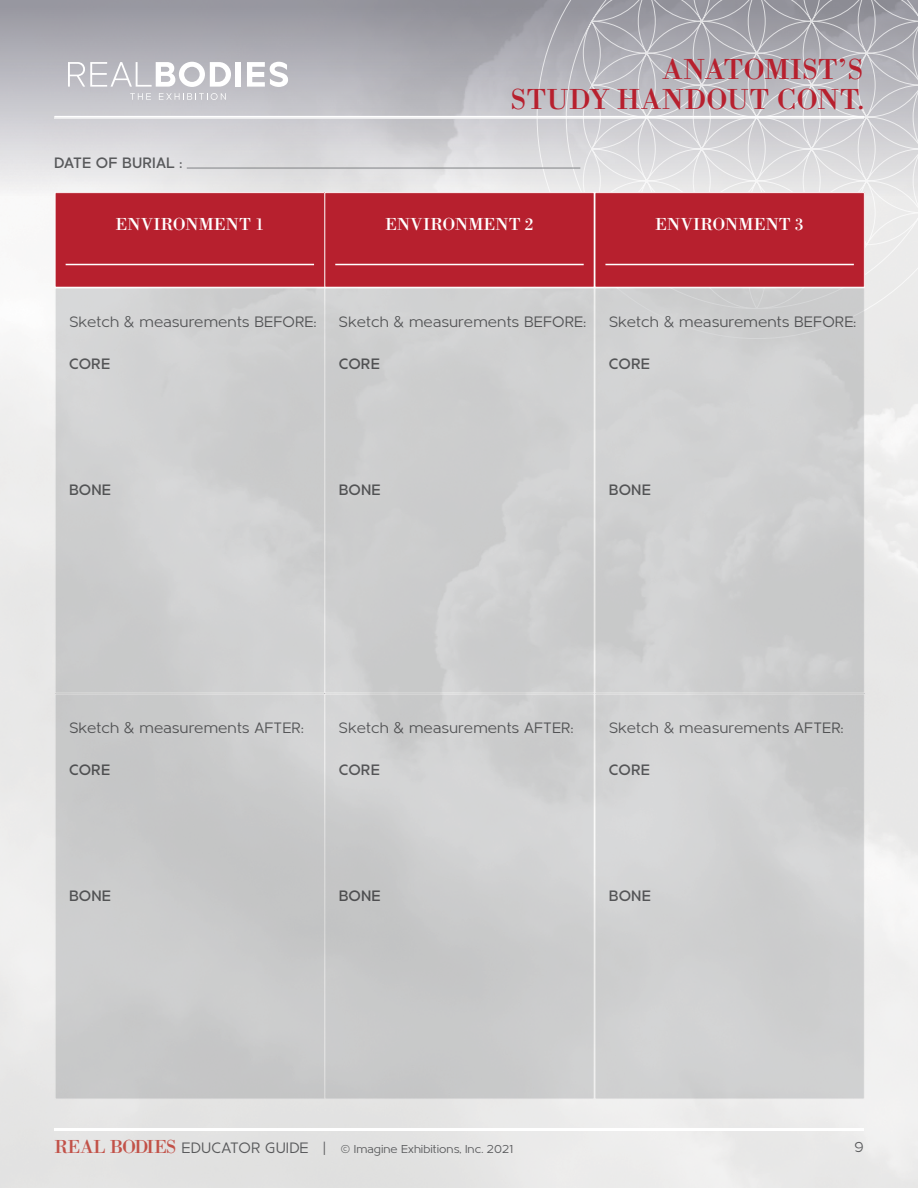
<style>
.page{position:relative;width:918px;height:1188px;background:#fff}
.page>*{position:absolute;margin:0;border:0;box-sizing:border-box;transform-origin:0 0}
.t1{font:30px/30px "Bodoni XT";letter-spacing:-.005em;color:#b7202e;text-align:right}
.t2{font:18px "Bodoni XT";letter-spacing:.005em;color:#fff}
.t3{font:15.75px "Metrisch";color:#58595b}
.t4{font:500 15.75px "Metrisch";letter-spacing:.005em;color:#58595b}
.t5{font:15px "Metrisch";color:#58595b}
.t6{font:12px "Metrisch";color:#58595b}
.s1{font-family:"Bodoni XT";font-size:19.5px;color:#c25148}
.s2{font-size:15.75px}
</style>
<div class="page">
<div style="left:0;top:1px;width:918px;height:194px;background:linear-gradient(to bottom,#93939c,#eeeeef)"></div>
<hr style="left:55px;top:117px;width:809px;height:2px;background:#ebebec">
<svg style="left:536px;top:0;width:382px;height:339px;background:#c7c6ca"></svg>
<hr style="left:55px;top:116px;width:809px;height:1px;background:#fff">
<div style="left:236px;top:62px;width:5px;height:25px;background:#fff"></div>
<svg style="left:247px;top:62px;width:41px;height:31px"></svg>
<svg style="left:68px;top:62px;width:163px;height:44px"></svg>
<hr style="left:187px;top:168px;width:393px;height:1px;background:#808285">
<div style="left:325px;top:288px;width:269px;height:405px;background:#cdcece"></div>
<div style="left:324px;top:288px;width:271px;height:406px;border:1px solid #fff"></div>
<div style="left:325px;top:694px;width:269px;height:405px;background:#cbcbcc"></div>
<div style="left:324px;top:694px;width:271px;height:405px;border:1px solid #fff"></div>
<div style="left:55px;top:288px;width:270px;height:405px;background:#d0d1d1"></div>
<div style="left:55px;top:288px;width:270px;height:406px;border:1px solid #fff"></div>
<div style="left:55px;top:694px;width:270px;height:405px;background:#c8c9c9"></div>
<div style="left:55px;top:694px;width:270px;height:405px;border:1px solid #fff"></div>
<div style="left:595px;top:288px;width:269px;height:405px;background:#d0d1d1"></div>
<div style="left:595px;top:288px;width:270px;height:406px;border:1px solid #fff"></div>
<div style="left:595px;top:694px;width:269px;height:405px;background:#d0d1d1"></div>
<div style="left:595px;top:694px;width:270px;height:405px;border:1px solid #fff"></div>
<div style="left:55px;top:193px;width:270px;height:94px;background:#b7202e"></div>
<hr style="left:66px;top:264px;width:248px;height:1px;background:#fff">
<div style="left:55px;top:192px;width:270px;height:96px;border:1px solid #fff"></div>
<div style="left:325px;top:193px;width:269px;height:94px;background:#b7202e"></div>
<hr style="left:335px;top:264px;width:249px;height:1px;background:#fff">
<div style="left:324px;top:192px;width:271px;height:96px;border:1px solid #fff"></div>
<div style="left:595px;top:193px;width:269px;height:94px;background:#b7202e"></div>
<hr style="left:605px;top:264px;width:249px;height:1px;background:#fff">
<div style="left:595px;top:192px;width:270px;height:96px;border:1px solid #fff"></div>
<p class="t4" style="left:54px;top:154px;width:130px">DATE OF BURIAL :</p>
<h1 class="t1" style="left:510px;top:54px;width:355px">ANATOMIST’S<br>STUDY HANDOUT CONT.</h1>
<p class="t2" style="left:116px;top:213px;width:150px">ENVIRONMENT 1</p>
<p class="t2" style="left:385px;top:213px;width:150px">ENVIRONMENT 2</p>
<p class="t2" style="left:655px;top:213px;width:150px">ENVIRONMENT 3</p>
<p class="t3" style="left:69px;top:313px;width:249px">Sketch &amp; measurements BEFORE:</p>
<p class="t4" style="left:69px;top:355px;width:43px">CORE</p>
<p class="t3" style="left:339px;top:313px;width:249px">Sketch &amp; measurements BEFORE:</p>
<p class="t4" style="left:339px;top:355px;width:43px">CORE</p>
<p class="t3" style="left:609px;top:313px;width:249px">Sketch &amp; measurements BEFORE:</p>
<p class="t4" style="left:609px;top:355px;width:43px">CORE</p>
<p class="t4" style="left:69px;top:481px;width:43px">BONE</p>
<p class="t4" style="left:339px;top:481px;width:43px">BONE</p>
<p class="t4" style="left:609px;top:481px;width:43px">BONE</p>
<p class="t3" style="left:69px;top:719px;width:236px">Sketch &amp; measurements AFTER:</p>
<p class="t4" style="left:69px;top:761px;width:43px">CORE</p>
<p class="t3" style="left:339px;top:719px;width:236px">Sketch &amp; measurements AFTER:</p>
<p class="t4" style="left:339px;top:761px;width:43px">CORE</p>
<p class="t3" style="left:609px;top:719px;width:236px">Sketch &amp; measurements AFTER:</p>
<p class="t4" style="left:609px;top:761px;width:43px">CORE</p>
<p class="t4" style="left:69px;top:887px;width:43px">BONE</p>
<p class="t4" style="left:339px;top:887px;width:43px">BONE</p>
<p class="t4" style="left:609px;top:887px;width:43px">BONE</p>
<p class="t6" style="left:54px;top:1142px;width:461px"><span class="s1">REAL BODIES</span> <span class="s2">EDUCATOR GUIDE |</span> © Imagine Exhibitions, Inc. 2021</p>
<p class="t5" style="left:854px;top:1139px;width:11px">9</p>
</div>
